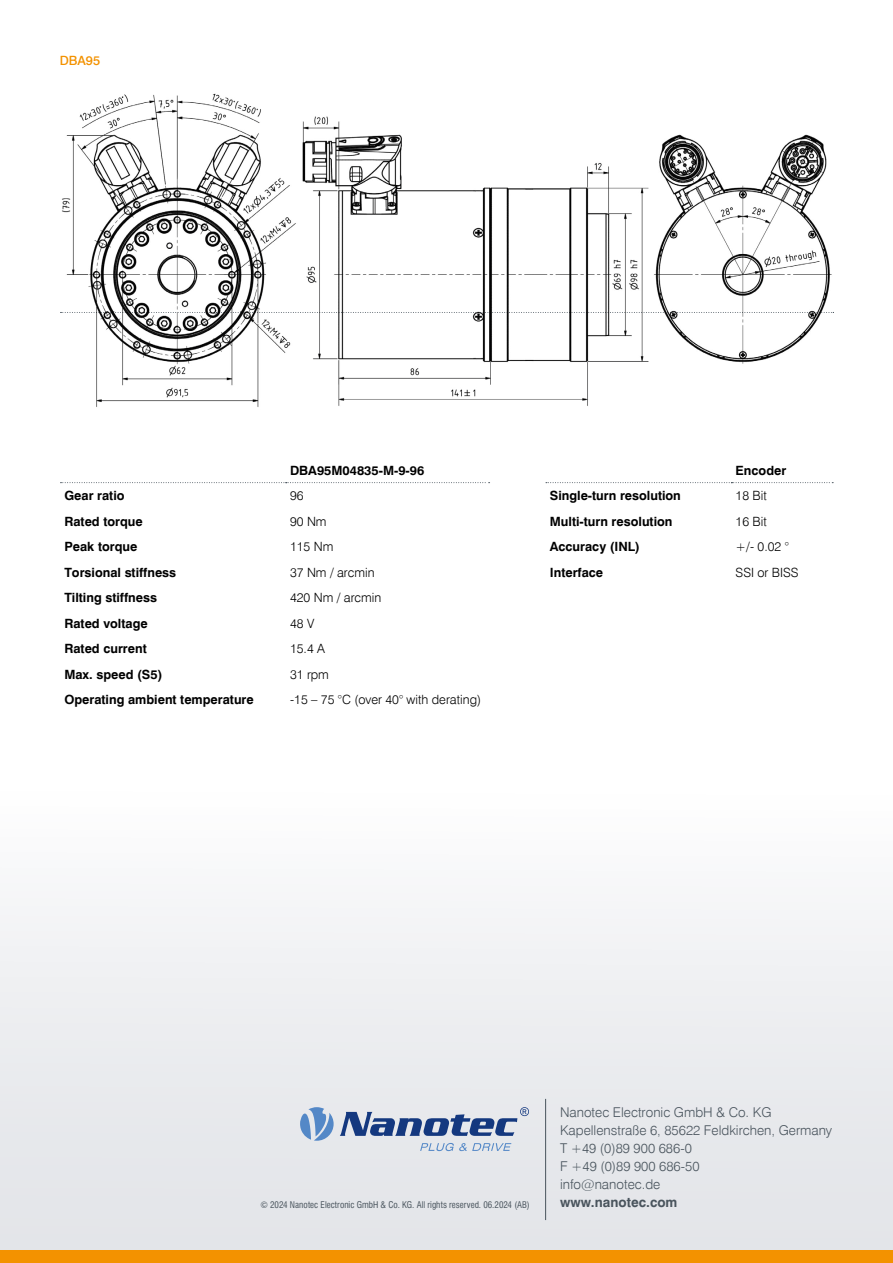
<style>
.page{position:relative;width:893px;height:1263px;background:#fff}
.page>*{position:absolute;margin:0;border:0;box-sizing:border-box;transform-origin:0 0}
.t1{font:300 13.5px/18px "Swiss 721 BT";color:#49545d}
.t2{font:700 13.5px "Swiss 721 BT";color:#49545d}
.t3{font:700 12.75px "Swiss 721 BT";color:#000}
.t4{font:300 12.75px "Swiss 721 BT";color:#000}
.t5{font:500 12.75px "Swiss 721 BT";color:#f39200}
.t6{font:condensed 9px "Swiss 721 BT";color:#49545d}
</style>
<div class="page">
<div style="left:0;top:468px;width:893px;height:795px;background:linear-gradient(to bottom,#fff,#e3e5e9)"></div>
<div style="left:0;top:1250px;width:893px;height:13px;background:#f39200"></div>
<svg style="left:60px;top:482px;width:430px;height:1px"></svg>
<hr style="left:545px;top:1099px;width:1px;height:121px;background:#49545d">
<svg style="left:300px;top:1107px;width:34px;height:34px"></svg>
<svg style="left:420px;top:1143px;width:91px;height:8px"></svg>
<svg style="left:340px;top:1107px;width:189px;height:29px;background:#93a2c0"></svg>
<svg style="left:546px;top:482px;width:287px;height:1px"></svg>
<img style="left:60px;top:93px;width:773px;height:314px">
<p class="t5" style="left:60px;top:53px;width:42px">DBA95</p>
<p class="t3" style="left:290px;top:462px;width:136px">DBA95M04835-M-9-96</p>
<p class="t3" style="left:64px;top:488px;width:62px">Gear ratio</p>
<p class="t4" style="left:290px;top:488px;width:15px">96</p>
<p class="t3" style="left:64px;top:513px;width:80px">Rated torque</p>
<p class="t4" style="left:290px;top:513px;width:38px">90 Nm</p>
<p class="t3" style="left:64px;top:539px;width:75px">Peak torque</p>
<p class="t4" style="left:290px;top:539px;width:45px">115 Nm</p>
<p class="t3" style="left:64px;top:564px;width:113px">Torsional stiffness</p>
<p class="t4" style="left:290px;top:564px;width:86px">37 Nm / arcmin</p>
<p class="t3" style="left:64px;top:590px;width:94px">Tilting stiffness</p>
<p class="t4" style="left:290px;top:590px;width:93px">420 Nm / arcmin</p>
<p class="t3" style="left:64px;top:615px;width:85px">Rated voltage</p>
<p class="t4" style="left:290px;top:615px;width:26px">48 V</p>
<p class="t3" style="left:64px;top:641px;width:84px">Rated current</p>
<p class="t4" style="left:290px;top:641px;width:36px">15.4 A</p>
<p class="t3" style="left:64px;top:667px;width:100px">Max. speed (S5)</p>
<p class="t4" style="left:290px;top:667px;width:40px">31 rpm</p>
<p class="t3" style="left:64px;top:692px;width:191px">Operating ambient temperature</p>
<p class="t4" style="left:290px;top:692px;width:193px">-15 – 75 °C (over 40° with derating)</p>
<p class="t3" style="left:736px;top:462px;width:52px">Encoder</p>
<p class="t3" style="left:550px;top:488px;width:133px">Single-turn resolution</p>
<p class="t4" style="left:736px;top:488px;width:33px">18 Bit</p>
<p class="t3" style="left:550px;top:513px;width:124px">Multi-turn resolution</p>
<p class="t4" style="left:736px;top:513px;width:33px">16 Bit</p>
<p class="t3" style="left:550px;top:539px;width:92px">Accuracy (INL)</p>
<p class="t4" style="left:736px;top:539px;width:55px">+/- 0.02 °</p>
<p class="t3" style="left:550px;top:564px;width:55px">Interface</p>
<p class="t4" style="left:736px;top:564px;width:64px">SSI or BISS</p>
<p class="t6" style="left:260px;top:1199px;width:271px">© 2024 Nanotec Electronic GmbH &amp; Co. KG. All rights reserved. 06.2024 (AB)</p>
<p class="t1" style="left:560px;top:1103px;width:274px">Nanotec Electronic GmbH &amp; Co. KG<br>Kapellenstraße 6, 85622 Feldkirchen, Germany<br>T +49 (0)89 900 686-0<br>F +49 (0)89 900 686-50<br>info@nanotec.de</p>
<p class="t2" style="left:560px;top:1194px;width:119px">www.nanotec.com</p>
</div>
